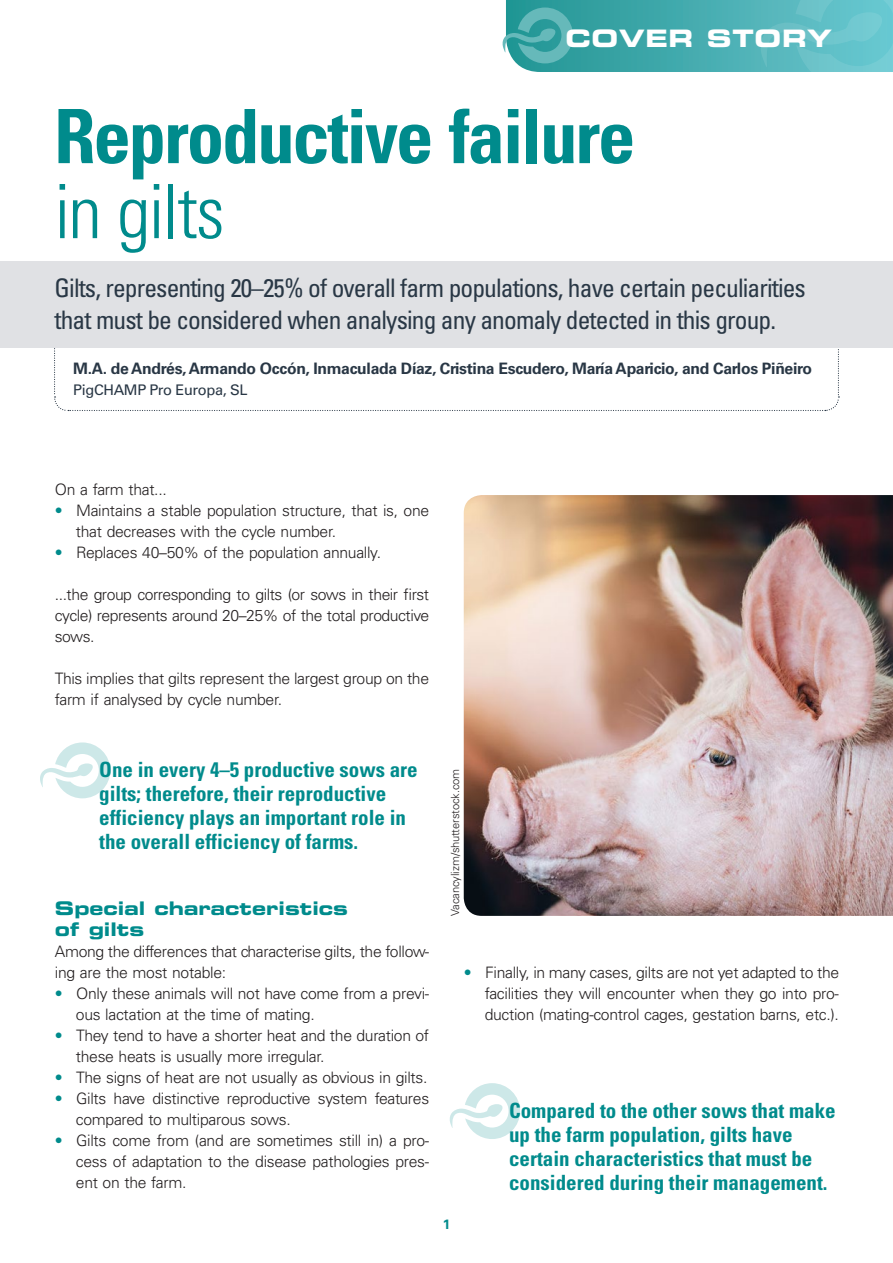
<style>
.page{position:relative;width:893px;height:1263px;background:#fff}
.page>*{position:absolute;margin:0;border:0;box-sizing:border-box;transform-origin:0 0}
.MSD_Titular{font:700 condensed 75px/75px "Univers LT Std";letter-spacing:-.03em;color:#008b8c}
.MSD_Subtitular{font:condensed 25.5px/31.5px "Univers LT Std";letter-spacing:-.035em;color:#293745}
.t1{font:24px "Eurostile LT Std Bold Ex 2";letter-spacing:.03em;color:#fff}
.MSD_Destacado{font:700 condensed 21px/24px "Univers LT Std";color:#008b8c}
.MSD_Apartado_1{font:18.75px/21px "Eurostile LT Std Bold Ex 2";color:#008b8c}
.MSD_Texto_despues_li{font:300 15.75px/21px "Univers LT Std";letter-spacing:-.02em;color:#231f20}
.MSD_Autor{font:700 15.75px "Univers LT Std";letter-spacing:-.02em;color:#293745}
.MSD_Texto_antes_list{font:300 15.75px/21px "Univers LT Std";letter-spacing:-.02em;color:#231f20}
.MSD_Texto_normal{font:300 15.75px/21px "Univers LT Std";letter-spacing:-.02em;color:#231f20}
.MSD_Autor_datos{font:14.7px "Univers LT Std";letter-spacing:-.025em;color:#293745}
.t2{font:700 13.5px "Univers LT Std";color:#008b8c}
.MSD_Fuente_foto{font:300 11.25px "Univers LT Std";letter-spacing:-.01em;color:#231f20}
.s1{font-weight:300}
.s2{color:#008b8c}
</style>
<div class="page">
<svg style="left:54px;top:348px;width:786px;height:64px"></svg>
<img style="left:464px;top:495px;width:429px;height:421px">
<svg style="left:503px;top:0;width:390px;height:72px;background:#4fb1b5"></svg>
<div style="left:0;top:262px;width:893px;height:86px;background:#e0e1e4"></div>
<svg style="left:40px;top:742px;width:70px;height:56px"></svg>
<svg style="left:450px;top:1083px;width:70px;height:56px"></svg>
<h3 class="t1" style="left:565px;top:22px;width:268px">COVER STORY</h3>
<p class="MSD_Titular" style="left:54px;top:99px;width:583px">Reproductive failure <span class="s1">in gilts</span></p>
<p class="MSD_Subtitular" style="left:55px;top:272px;width:753px">Gilts, representing 20–25% of overall farm populations, have certain peculiarities that must be considered when analysing any anomaly detected in this group.</p>
<p class="MSD_Autor" style="left:73px;top:359px;width:740px">M.A. de Andrés, Armando Occón, Inmaculada Díaz, Cristina Escudero, María Aparicio, and Carlos Piñeiro</p>
<p class="MSD_Autor_datos" style="left:73px;top:381px;width:176px">PigCHAMP Pro Europa, SL</p>
<p class="MSD_Texto_antes_list" style="left:55px;top:479px;width:113px">On a farm that...</p>
<p class="MSD_Texto_despues_li" style="left:76px;top:500px;width:355px;text-indent:-21px"><span class="s2">•</span> Maintains a stable population structure, that is, one that decreases with the cycle number.</p>
<p class="MSD_Texto_despues_li" style="left:55px;top:542px;width:328px"><span class="s2">•</span> Replaces 40–50% of the population annually.</p>
<p class="MSD_Texto_despues_li" style="left:55px;top:584px;width:376px;text-align:justify">...the group corresponding to gilts (or sows in their first cycle) represents around 20–25% of the total productive sows.</p>
<p class="MSD_Texto_normal" style="left:55px;top:668px;width:376px">This implies that gilts represent the largest group on the farm if analysed by cycle number.</p>
<p class="MSD_Destacado" style="left:99px;top:757px;width:320px">One in every 4–5 productive sows are gilts; therefore, their reproductive efficiency plays an important role in the overall efficiency of farms.</p>
<p class="MSD_Apartado_1" style="left:55px;top:897px;width:295px">Special characteristics of gilts</p>
<p class="MSD_Texto_antes_list" style="left:55px;top:941px;width:376px">Among the differences that characterise gilts, the follow&shy;ing are the most notable:</p>
<p class="MSD_Texto_despues_li" style="left:76px;top:983px;width:355px;text-indent:-21px"><span class="s2">•</span> Only these animals will not have come from a previ&shy;ous lactation at the time of mating.</p>
<p class="MSD_Texto_despues_li" style="left:76px;top:1025px;width:355px;text-indent:-21px"><span class="s2">•</span> They tend to have a shorter heat and the duration of these heats is usually more irregular.</p>
<p class="MSD_Texto_despues_li" style="left:55px;top:1067px;width:374px"><span class="s2">•</span> The signs of heat are not usually as obvious in gilts.</p>
<p class="MSD_Texto_despues_li" style="left:76px;top:1088px;width:355px;text-indent:-21px"><span class="s2">•</span> Gilts have distinctive reproductive system features compared to multiparous sows.</p>
<p class="MSD_Texto_despues_li" style="left:76px;top:1130px;width:355px;text-align:justify;text-indent:-21px"><span class="s2">•</span> Gilts come from (and are sometimes still in) a pro&shy;cess of adaptation to the disease pathologies pres&shy;ent on the farm.</p>
<p class="MSD_Fuente_foto" style="left:448px;top:916px;width:149px;rotate:-90deg">Vacancylizm/shutterstock.com</p>
<p class="MSD_Texto_despues_li" style="left:485px;top:962px;width:356px;text-align:justify;text-indent:-21px"><span class="s2">•</span> Finally, in many cases, gilts are not yet adapted to the facilities they will encounter when they go into pro&shy;duction (mating-control cages, gestation barns, etc.).</p>
<p class="t2" style="left:443px;top:1217px;width:9px">1</p>
<p class="MSD_Destacado" style="left:509px;top:1098px;width:328px">Compared to the other sows that make up the farm population, gilts have certain characteristics that must be considered during their management.</p>
</div>
